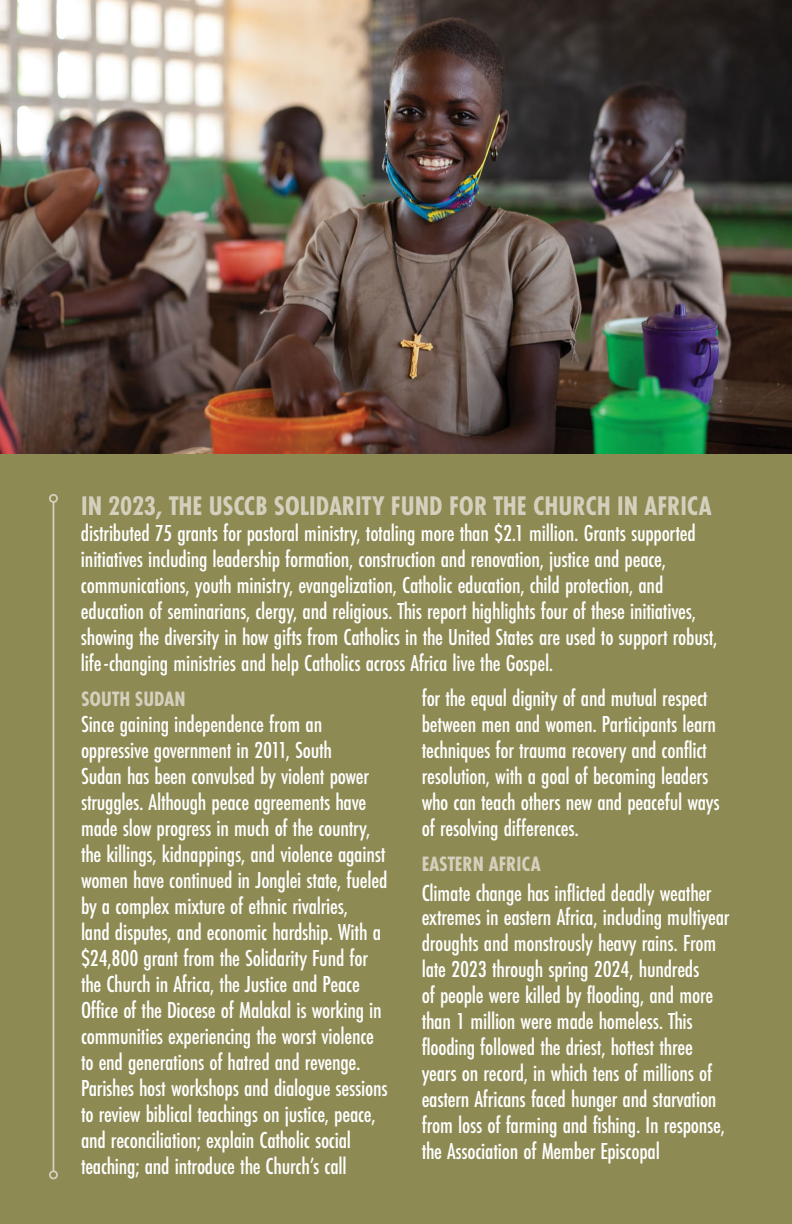
<style>
.page{position:relative;width:792px;height:1224px;background:#8d8a53}
.page>*{position:absolute;margin:0;border:0;box-sizing:border-box;transform-origin:0 0}
.t1{font:700 28px "Futura PT Cond";color:#d4d0bd}
.t2{font:500 24px/26px "Futura PT Cond";letter-spacing:-.01em;color:#fff}
.t3{font:700 21.6px "Futura PT Cond";color:#d4d0bd}
</style>
<div class="page">
<hr style="left:53px;top:502px;width:1px;height:669px;background:#d4d0bd">
<div style="left:49px;top:494px;width:9px;height:9px;border:2px solid #d4d0bd;border-radius:50%"></div>
<div style="left:49px;top:1170px;width:9px;height:9px;border:2px solid #d4d0bd;border-radius:50%"></div>
<img style="left:0;top:0;width:791px;height:454px">
<p class="t1" style="left:81px;top:490px;width:632px">IN 2023, THE USCCB SOLIDARITY FUND FOR THE CHURCH IN AFRICA</p>
<p class="t2" style="left:81px;top:520px;width:638px">distributed 75 grants for pastoral ministry, totaling more than $2.1 million. Grants supported initiatives including leadership formation, construction and renovation, justice and peace, communications, youth ministry, evangelization, Catholic education, child protection, and education of seminarians, clergy, and religious. This report highlights four of these initiatives, showing the diversity in how gifts from Catholics in the United States are used to support robust, life-changing ministries and help Catholics across Africa live the Gospel.</p>
<p class="t3" style="left:81px;top:687px;width:106px">SOUTH SUDAN</p>
<p class="t2" style="left:81px;top:711px;width:308px">Since gaining independence from an oppressive government in 2011, South<br>Sudan has been convulsed by violent power struggles. Although peace agreements have made slow progress in much of the country, the killings, kidnappings, and violence against women have continued in Jonglei state, fueled by a complex mixture of ethnic rivalries,<br>land disputes, and economic hardship. With a $24,800 grant from the Solidarity Fund for the Church in Africa, the Justice and Peace Office of the Diocese of Malakal is working in communities experiencing the worst violence to end generations of hatred and revenge.<br>Parishes host workshops and dialogue sessions to review biblical teachings on justice, peace, and reconciliation; explain Catholic social teaching; and introduce the Church’s call</p>
<p class="t2" style="left:422px;top:685px;width:300px">for the equal dignity of and mutual respect between men and women. Participants learn techniques for trauma recovery and conflict resolution, with a goal of becoming leaders who can teach others new and peaceful ways of resolving differences.</p>
<p class="t3" style="left:422px;top:852px;width:120px">EASTERN AFRICA</p>
<p class="t2" style="left:422px;top:880px;width:309px">Climate change has inflicted deadly weather extremes in eastern Africa, including multiyear droughts and monstrously heavy rains. From late 2023 through spring 2024, hundreds<br>of people were killed by flooding, and more than 1 million were made homeless. This flooding followed the driest, hottest three years on record, in which tens of millions of eastern Africans faced hunger and starvation from loss of farming and fishing. In response, the Association of Member Episcopal</p>
</div>
